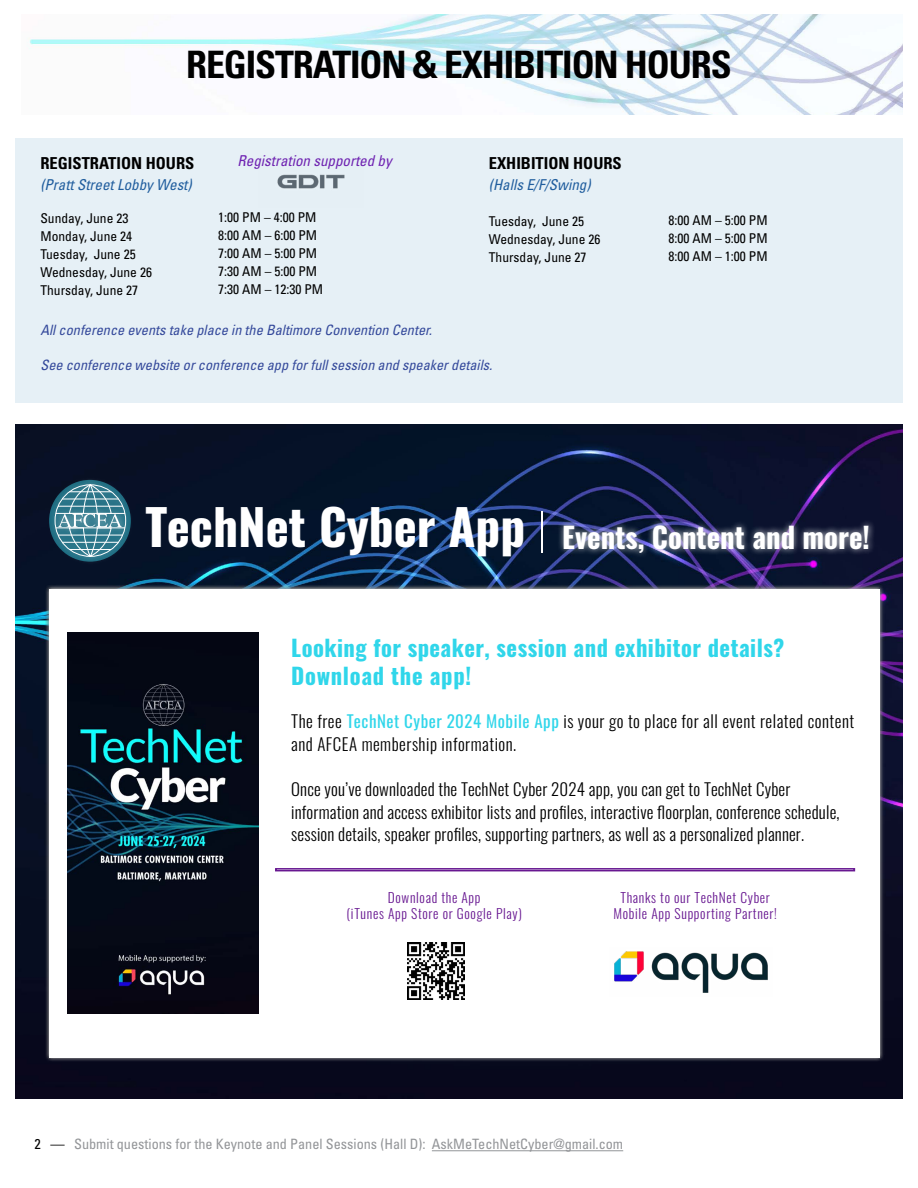
<style>
.page{position:relative;width:918px;height:1188px;background:#fff}
.page>*{position:absolute;margin:0;border:0;box-sizing:border-box;transform-origin:0 0}
.t1{font:700 condensed 37.8px "Univers LT Std";letter-spacing:-.03em;color:#000}
.t2{font:700 28.8px "Oswald";color:#fff}
.t3{font:700 22.5px/28.2px "Oswald";letter-spacing:.02em;color:#30d6ea}
.t4{font:300 16.95px/22.5px "Oswald";letter-spacing:.01em;color:#000}
.t5{font:300 16.95px/22.5px "Oswald";letter-spacing:.03em;color:#000}
.t6{font:700 condensed 16.5px "Univers LT Std";color:#000}
.t7{font:italic condensed 15px "Univers LT Std";color:#215e9e}
.t8{font:italic condensed 15px "Univers LT Std";color:#6f23b2}
.t9{font:italic condensed 14.25px "Univers LT Std";color:#34499b}
.t10{font:condensed 14.25px "Univers LT Std";color:#939598}
.t11{font:condensed 13.5px/18px "Univers LT Std";color:#000}
.t12{font:300 13.5px/16.2px "Oswald";letter-spacing:.05em;color:#681891;text-align:center}
.s1{font-size:49.35px}
.s2{font-weight:400;color:#30d6ea}
.s3{color:#000}
</style>
<div class="page">
<img style="left:29px;top:14px;width:874px;height:100px">
<img style="left:15px;top:425px;width:888px;height:673px">
<div style="left:13px;top:138px;width:890px;height:265px;background:#e6f0f6"></div>
<hr style="left:432px;top:1150px;width:191px;height:1px;background:#939598">
<div style="left:557px;top:518px;width:319px;height:42px;background:#fff;opacity:.75"></div>
<hr style="left:541px;top:512px;width:2px;height:41px;background:#fff">
<div style="left:47px;top:476px;width:87px;height:89px;background:#fff;opacity:.75"></div>
<hr style="left:58px;top:506px;width:65px;height:1px;background:#fff">
<hr style="left:56px;top:513px;width:69px;height:1px;background:#fff">
<hr style="left:56px;top:528px;width:69px;height:1px;background:#fff">
<hr style="left:58px;top:535px;width:65px;height:1px;background:#fff">
<svg style="left:58px;top:484px;width:64px;height:73px;background:#5c91a0"></svg>
<div style="left:45px;top:584px;width:839px;height:478px;background:#fff;opacity:.86"></div>
<div style="left:49px;top:589px;width:831px;height:469px;background:#fff"></div>
<div style="left:275px;top:868px;width:580px;height:3px;border:2px solid #681891"></div>
<img style="left:68px;top:632px;width:191px;height:382px">
<img style="left:277px;top:174px;width:68px;height:15px">
<img style="left:614px;top:951px;width:154px;height:42px">
<img style="left:408px;top:942px;width:57px;height:57px">
<div style="left:0;top:0;width:15px;height:1188px;background:#fff"></div>
<h1 class="t1" style="left:186px;top:42px;width:547px">REGISTRATION &amp; EXHIBITION HOURS</h1>
<p class="t6" style="left:40px;top:153px;width:155px">REGISTRATION HOURS</p>
<p class="t7" style="left:40px;top:175px;width:153px">(Pratt Street Lobby West)</p>
<p class="t11" style="left:40px;top:209px;width:113px">Sunday, June 23<br>Monday, June 24<br>Tuesday, June 25<br>Wednesday, June 26<br>Thursday, June 27</p>
<p class="t8" style="left:238px;top:151px;width:156px">Registration supported by</p>
<p class="t11" style="left:218px;top:209px;width:106px">1:00 PM – 4:00 PM<br>8:00 AM – 6:00 PM<br>7:00 AM – 5:00 PM<br>7:30 AM – 5:00 PM<br>7:30 AM – 12:30 PM</p>
<p class="t6" style="left:489px;top:153px;width:134px">EXHIBITION HOURS</p>
<p class="t7" style="left:489px;top:175px;width:103px">(Halls E/F/Swing)</p>
<p class="t11" style="left:489px;top:212px;width:113px">Tuesday, June 25<br>Wednesday, June 26<br>Thursday, June 27</p>
<p class="t11" style="left:669px;top:212px;width:100px;text-align:justify">8:00 AM – 5:00 PM 8:00 AM – 5:00 PM 8:00 AM – 1:00 PM</p>
<p class="t9" style="left:40px;top:321px;width:393px">All conference events take place in the Baltimore Convention Center.</p>
<p class="t9" style="left:40px;top:355px;width:453px">See conference website or conference app for full session and speaker details.</p>
<h2 class="t2" style="left:146px;top:522px;width:726px"><span class="s1">TechNet Cyber App</span> Events, Content and more!</h2>
<h3 class="t3" style="left:291px;top:635px;width:495px">Looking for speaker, session and exhibitor details?<br>Download the app!</h3>
<p class="t5" style="left:291px;top:708px;width:564px">The free <span class="s2">TechNet Cyber 2024 Mobile App</span> is your go to place for all event related content and AFCEA membership information.</p>
<p class="t4" style="left:291px;top:776px;width:550px">Once you’ve downloaded the TechNet Cyber 2024 app, you can get to TechNet Cyber information and access exhibitor lists and profiles, interactive floorplan, conference schedule, session details, speaker profiles, supporting partners, as well as a personalized planner.</p>
<p class="t12" style="left:347px;top:888px;width:177px">Download the App<br>(iTunes App Store or Google Play)</p>
<p class="t12" style="left:613px;top:888px;width:165px">Thanks to our TechNet Cyber<br>Mobile App Supporting Partner!</p>
<p class="t10" style="left:35px;top:1135px;width:590px"><span class="s3">2 —</span> Submit questions for the Keynote and Panel Sessions (Hall D): AskMeTechNetCyber@gmail.com</p>
</div>
